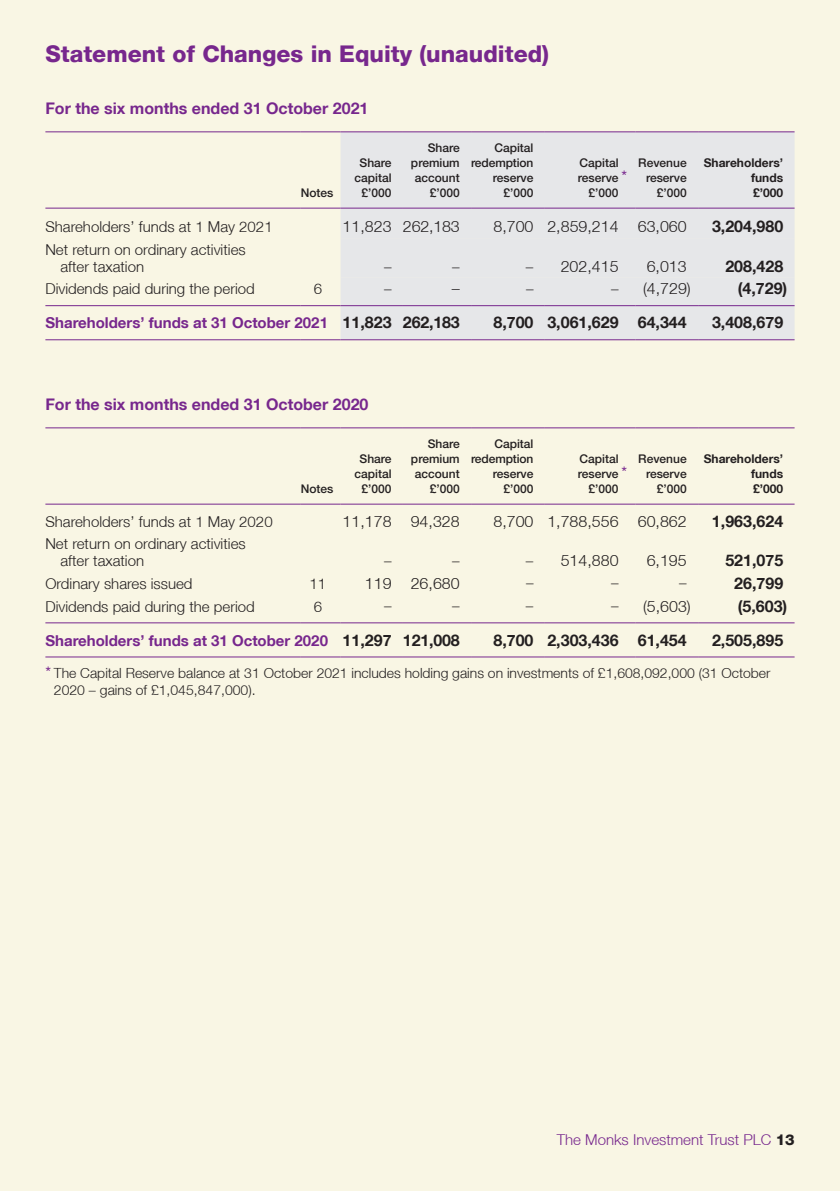
<style>
.page{position:relative;width:840px;height:1191px;background:#fff}
.page>*{position:absolute;margin:0;border:0;box-sizing:border-box;transform-origin:0 0}
.t1{font:800 23px "Helvetica Neue LT";color:#77278d}
.t2{font:300 16px "Helvetica Neue LT";color:#231f20}
.t3{font:700 16px "Helvetica Neue LT";color:#231f20}
.t4{font:700 16px "Helvetica Neue LT";color:#77278d}
.t5{font:300 15px/17px "Helvetica Neue LT";color:#231f20}
.t6{font:700 15px "Helvetica Neue LT";color:#77278d}
.t7{font:300 15px "Helvetica Neue LT";color:#77278d}
.t8{font:300 14px/17px "Helvetica Neue LT";color:#231f20}
.t9{font:500 12px/15px "Helvetica Neue LT Std";color:#231f20;text-align:right}
.t10{font:700 12px/15px "Helvetica Neue LT";color:#231f20;text-align:justify}
.s1{font-family:"Helvetica Neue LT";font-weight:400;font-size:16px;color:#77278d}
.s2{font-size:15px}
.s3{font-size:16px;color:#231f20}
.s4{font-weight:400;font-size:16px;color:#77278d}
.s5{font-weight:800;color:#231f20}
</style>
<div class="page">
<div style="left:0;top:0;width:839px;height:1191px;background:#f9f6e4"></div>
<div style="left:340px;top:132px;width:454px;height:76px;background:#e6e7e9"></div>
<div style="left:340px;top:209px;width:454px;height:130px;background:#e6e7e9"></div>
<hr style="left:45px;top:305px;width:255px;height:1px;background:#77278d">
<hr style="left:300px;top:305px;width:40px;height:1px;background:#77278d">
<hr style="left:45px;top:339px;width:255px;height:1px;background:#77278d">
<hr style="left:300px;top:339px;width:40px;height:1px;background:#77278d">
<hr style="left:45px;top:131px;width:255px;height:1px;background:#77278d">
<hr style="left:300px;top:131px;width:40px;height:1px;background:#77278d">
<hr style="left:340px;top:131px;width:63px;height:1px;background:#77278d">
<hr style="left:403px;top:131px;width:68px;height:1px;background:#77278d">
<hr style="left:471px;top:131px;width:73px;height:1px;background:#77278d">
<hr style="left:544px;top:131px;width:91px;height:1px;background:#77278d">
<hr style="left:635px;top:131px;width:62px;height:1px;background:#77278d">
<hr style="left:697px;top:131px;width:97px;height:1px;background:#77278d">
<hr style="left:45px;top:208px;width:255px;height:1px;background:#77278d">
<hr style="left:300px;top:208px;width:40px;height:1px;background:#77278d">
<hr style="left:340px;top:339px;width:63px;height:1px;background:#77278d">
<hr style="left:403px;top:339px;width:68px;height:1px;background:#77278d">
<hr style="left:471px;top:339px;width:73px;height:1px;background:#77278d">
<hr style="left:544px;top:339px;width:91px;height:1px;background:#77278d">
<hr style="left:635px;top:339px;width:62px;height:1px;background:#77278d">
<hr style="left:697px;top:339px;width:97px;height:1px;background:#77278d">
<hr style="left:340px;top:208px;width:63px;height:1px;background:#77278d">
<hr style="left:403px;top:208px;width:68px;height:1px;background:#77278d">
<hr style="left:471px;top:208px;width:73px;height:1px;background:#77278d">
<hr style="left:544px;top:208px;width:91px;height:1px;background:#77278d">
<hr style="left:635px;top:208px;width:62px;height:1px;background:#77278d">
<hr style="left:697px;top:208px;width:97px;height:1px;background:#77278d">
<hr style="left:340px;top:305px;width:63px;height:1px;background:#77278d">
<hr style="left:403px;top:305px;width:68px;height:1px;background:#77278d">
<hr style="left:471px;top:305px;width:73px;height:1px;background:#77278d">
<hr style="left:544px;top:305px;width:91px;height:1px;background:#77278d">
<hr style="left:635px;top:305px;width:62px;height:1px;background:#77278d">
<hr style="left:697px;top:305px;width:97px;height:1px;background:#77278d">
<hr style="left:45px;top:622px;width:255px;height:1px;background:#77278d">
<hr style="left:300px;top:622px;width:40px;height:1px;background:#77278d">
<hr style="left:45px;top:656px;width:255px;height:1px;background:#77278d">
<hr style="left:300px;top:656px;width:40px;height:1px;background:#77278d">
<hr style="left:45px;top:427px;width:255px;height:1px;background:#77278d">
<hr style="left:300px;top:427px;width:40px;height:1px;background:#77278d">
<hr style="left:340px;top:427px;width:63px;height:1px;background:#77278d">
<hr style="left:403px;top:427px;width:68px;height:1px;background:#77278d">
<hr style="left:471px;top:427px;width:73px;height:1px;background:#77278d">
<hr style="left:544px;top:427px;width:91px;height:1px;background:#77278d">
<hr style="left:635px;top:427px;width:62px;height:1px;background:#77278d">
<hr style="left:697px;top:427px;width:97px;height:1px;background:#77278d">
<hr style="left:45px;top:503px;width:255px;height:1px;background:#77278d">
<hr style="left:300px;top:503px;width:40px;height:1px;background:#77278d">
<hr style="left:340px;top:656px;width:63px;height:1px;background:#77278d">
<hr style="left:403px;top:656px;width:68px;height:1px;background:#77278d">
<hr style="left:471px;top:656px;width:73px;height:1px;background:#77278d">
<hr style="left:544px;top:656px;width:91px;height:1px;background:#77278d">
<hr style="left:635px;top:656px;width:62px;height:1px;background:#77278d">
<hr style="left:697px;top:656px;width:97px;height:1px;background:#77278d">
<hr style="left:340px;top:503px;width:63px;height:1px;background:#77278d">
<hr style="left:403px;top:503px;width:68px;height:1px;background:#77278d">
<hr style="left:471px;top:503px;width:73px;height:1px;background:#77278d">
<hr style="left:544px;top:503px;width:91px;height:1px;background:#77278d">
<hr style="left:635px;top:503px;width:62px;height:1px;background:#77278d">
<hr style="left:697px;top:503px;width:97px;height:1px;background:#77278d">
<hr style="left:340px;top:622px;width:63px;height:1px;background:#77278d">
<hr style="left:403px;top:622px;width:68px;height:1px;background:#77278d">
<hr style="left:471px;top:622px;width:73px;height:1px;background:#77278d">
<hr style="left:544px;top:622px;width:91px;height:1px;background:#77278d">
<hr style="left:635px;top:622px;width:62px;height:1px;background:#77278d">
<hr style="left:697px;top:622px;width:97px;height:1px;background:#77278d">
<h1 class="t1" style="left:45px;top:40px;width:505px">Statement of Changes in Equity (unaudited)</h1>
<p class="t4" style="left:45px;top:98px;width:324px">For the six months ended 31 October 2021</p>
<p class="t9" style="left:300px;top:185px;width:34px">Notes</p>
<p class="t9" style="left:354px;top:155px;width:39px;text-align:center">Share capital £’000</p>
<p class="t9" style="left:411px;top:140px;width:50px">Share premium account £’000</p>
<p class="t9" style="left:471px;top:140px;width:64px">Capital redemption reserve £’000</p>
<p class="t9" style="left:577px;top:155px;width:51px;text-align:center">Capital reserve <span class="s1">* </span>£’000</p>
<p class="t9" style="left:638px;top:155px;width:50px">Revenue reserve £’000</p>
<p class="t10" style="left:750px;top:155px;width:34px;text-indent:-47px">Shareholders’ funds £’000</p>
<p class="t5" style="left:45px;top:218px;width:229px">Shareholders’ funds at 1 May 2021</p>
<p class="t2" style="left:342px;top:217px;width:118px">11,823 262,183</p>
<p class="t2" style="left:493px;top:217px;width:195px">8,700 2,859,214 63,060</p>
<p class="t3" style="left:711px;top:217px;width:73px">3,204,980</p>
<p class="t5" style="left:60px;top:240px;width:187px;text-indent:-15px">Net return on ordinary activities after taxation</p>
<p class="t5" style="left:384px;top:257px;width:9px">–</p>
<p class="t5" style="left:452px;top:257px;width:9px">–</p>
<p class="t2" style="left:525px;top:256px;width:94px"><span class="s2">–</span> 202,415</p>
<p class="t2" style="left:646px;top:256px;width:42px">6,013</p>
<p class="t3" style="left:725px;top:256px;width:59px">208,428</p>
<p class="t5" style="left:45px;top:280px;width:211px">Dividends paid during the period</p>
<p class="t5" style="left:313px;top:280px;width:10px">6</p>
<p class="t5" style="left:384px;top:279px;width:9px">–</p>
<p class="t2" style="left:451px;top:279px;width:9px">–</p>
<p class="t5" style="left:525px;top:279px;width:9px">–</p>
<p class="t2" style="left:610px;top:279px;width:81px"><span class="s2">–</span> (4,729)</p>
<p class="t3" style="left:737px;top:279px;width:51px">(4,729)</p>
<p class="t6" style="left:45px;top:314px;width:415px">Shareholders’ funds at 31 October 2021 <span class="s3">11,823 262,183</span></p>
<p class="t3" style="left:493px;top:313px;width:195px">8,700 3,061,629 64,344</p>
<p class="t3" style="left:711px;top:313px;width:73px">3,408,679</p>
<p class="t4" style="left:45px;top:394px;width:324px">For the six months ended 31 October 2020</p>
<p class="t9" style="left:300px;top:481px;width:34px">Notes</p>
<p class="t9" style="left:354px;top:451px;width:39px;text-align:center">Share capital £’000</p>
<p class="t9" style="left:411px;top:436px;width:50px">Share premium account £’000</p>
<p class="t9" style="left:471px;top:436px;width:64px">Capital redemption reserve £’000</p>
<p class="t9" style="left:577px;top:451px;width:51px;text-align:center">Capital reserve <span class="s1">* </span>£’000</p>
<p class="t9" style="left:638px;top:451px;width:50px">Revenue reserve £’000</p>
<p class="t10" style="left:750px;top:451px;width:34px;text-indent:-47px">Shareholders’ funds £’000</p>
<p class="t5" style="left:45px;top:513px;width:229px">Shareholders’ funds at 1 May 2020</p>
<p class="t2" style="left:342px;top:511px;width:118px">11,178 94,328</p>
<p class="t2" style="left:493px;top:511px;width:195px">8,700 1,788,556 60,862</p>
<p class="t3" style="left:711px;top:511px;width:73px">1,963,624</p>
<p class="t5" style="left:60px;top:535px;width:187px;text-indent:-15px">Net return on ordinary activities after taxation</p>
<p class="t5" style="left:384px;top:552px;width:9px">–</p>
<p class="t5" style="left:452px;top:552px;width:9px">–</p>
<p class="t2" style="left:525px;top:550px;width:94px"><span class="s2">–</span> 514,880</p>
<p class="t2" style="left:646px;top:550px;width:42px">6,195</p>
<p class="t3" style="left:725px;top:550px;width:59px">521,075</p>
<p class="t5" style="left:45px;top:574px;width:148px">Ordinary shares issued</p>
<p class="t5" style="left:309px;top:574px;width:18px">11</p>
<p class="t2" style="left:364px;top:573px;width:96px">119 26,680</p>
<p class="t5" style="left:525px;top:574px;width:9px">–</p>
<p class="t5" style="left:610px;top:574px;width:9px">–</p>
<p class="t5" style="left:678px;top:574px;width:9px">–</p>
<p class="t3" style="left:733px;top:573px;width:50px">26,799</p>
<p class="t5" style="left:45px;top:597px;width:211px">Dividends paid during the period</p>
<p class="t5" style="left:313px;top:597px;width:10px">6</p>
<p class="t5" style="left:384px;top:596px;width:9px">–</p>
<p class="t5" style="left:452px;top:596px;width:9px">–</p>
<p class="t5" style="left:525px;top:596px;width:9px">–</p>
<p class="t2" style="left:610px;top:596px;width:81px"><span class="s2">–</span> (5,603)</p>
<p class="t3" style="left:737px;top:596px;width:51px">(5,603)</p>
<p class="t6" style="left:45px;top:631px;width:415px">Shareholders’ funds at 31 October 2020 <span class="s3">11,297 121,008</span></p>
<p class="t3" style="left:493px;top:630px;width:195px">8,700 2,303,436 61,454</p>
<p class="t3" style="left:711px;top:630px;width:73px">2,505,895</p>
<p class="t8" style="left:54px;top:664px;width:717px;text-indent:-8px"><span class="s4">*</span> The Capital Reserve balance at 31 October 2021 includes holding gains on investments of £1,608,092,000 (31 October<br>2020 – gains of £1,045,847,000).</p>
<p class="t7" style="left:556px;top:1130px;width:239px">The Monks Investment Trust PLC <span class="s5">13</span></p>
</div>
